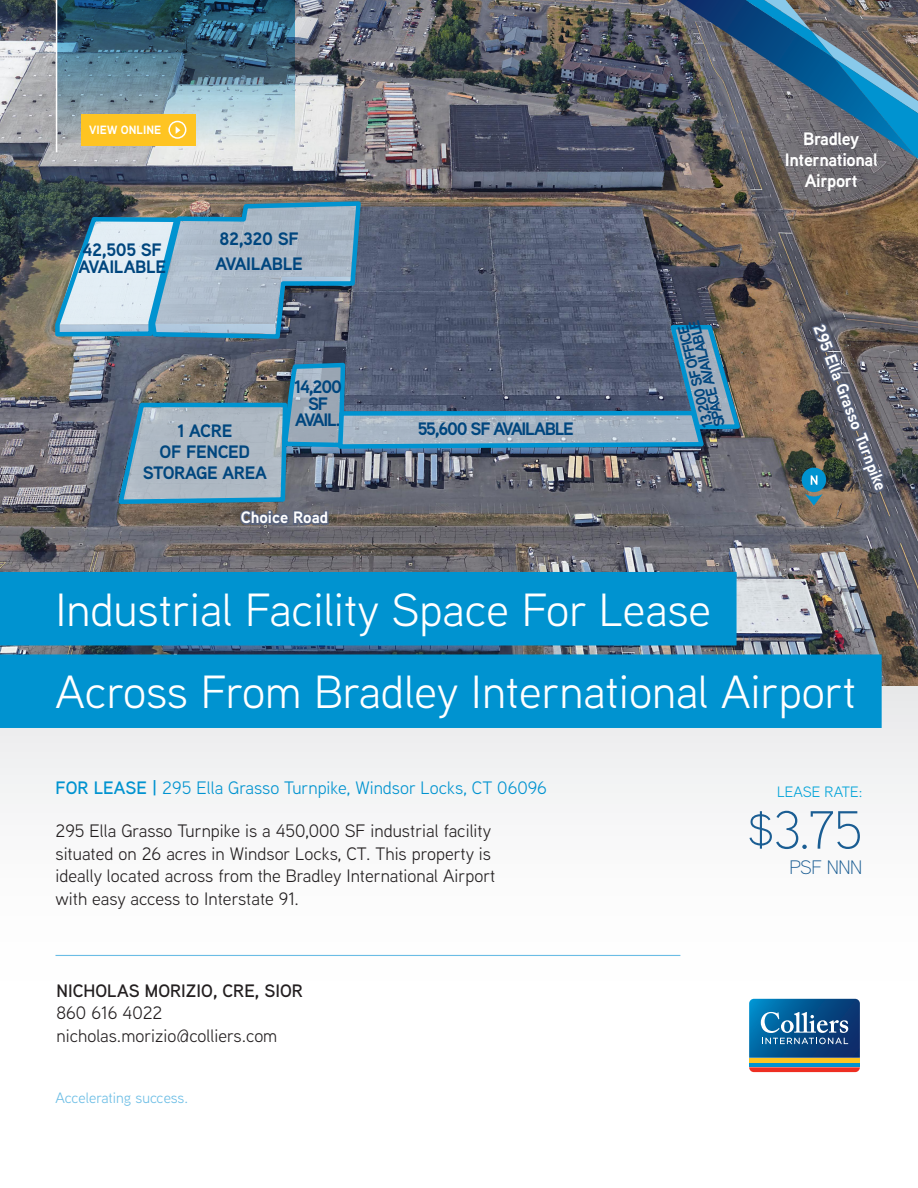
<style>
.page{position:relative;width:918px;height:1188px;background:#fff}
.page>*{position:absolute;margin:0;border:0;box-sizing:border-box;transform-origin:0 0}
.Price{font:300 53.7px "Aaux Next";color:#1a5d93}
.Headline{font:46.5px "Aaux Next";color:#fff}
.Price-2{font:300 19.5px "Aaux Next";letter-spacing:-.02em;color:#1a5d93}
.Body_Paragraph_-_11p{font:18px/22.5px "Aaux Next";color:#231f20}
.Price-3{font:700 18px/16.5px "Aaux Next";letter-spacing:-.02em;color:#00467e;text-align:center}
.Address{font:18px "Aaux Next";color:#0093d0}
.Contact_Info_copy{font:18px "Aaux Next";color:#231f20}
.Price-4{font:700 18px "Aaux Next";letter-spacing:-.02em;color:#fff}
.FirstName_LastName{font:600 18px "Aaux Next";color:#231f20}
.Price-5{font:700 18px "Aaux Next";letter-spacing:-.07em;color:#00467e}
.Address-2{font:700 16.5px "Aaux Next";color:#fff}
.Price-6{font:700 15px "Aaux Next";color:#00467e}
.t1{font:15px "Aaux Next";color:#6bbde5}
.t2{font:15px "Aaux Next";color:#00a3d9}
.t3{font:700 12px "Aaux Next";color:#fff}
.s1{font-weight:600}
</style>
<div class="page">
<img style="left:0;top:0;width:918px;height:687px">
<div style="left:0;top:687px;width:918px;height:501px;background:linear-gradient(to right,#fbfbfb,#fafbfb)"></div>
<hr style="left:56px;top:955px;width:624px;height:1px;background:#6bbde5">
<svg style="left:747px;top:997px;width:115px;height:77px;background:#4d7797"></svg>
<div style="left:0;top:572px;width:737px;height:73px;background:#0093d0"></div>
<div style="left:0;top:654px;width:882px;height:74px;background:#0093d0"></div>
<img style="left:53px;top:0;width:865px;height:528px">
<p class="t3" style="left:89px;top:121px;width:74px">VIEW ONLINE</p>
<p class="Price-3" style="left:83px;top:241px;width:81px">42,505 SF</p>
<p class="Price-3" style="left:79px;top:258px;width:89px">AVAILABLE</p>
<p class="Price-3" style="left:220px;top:230px;width:81px">82,320 SF</p>
<p class="Price-3" style="left:215px;top:255px;width:89px">AVAILABLE</p>
<p class="Price-3" style="left:177px;top:422px;width:57px">1 ACRE</p>
<p class="Price-3" style="left:160px;top:443px;width:92px">OF FENCED</p>
<p class="Price-3" style="left:143px;top:464px;width:125px">STORAGE AREA</p>
<p class="Price-3" style="left:294px;top:378px;width:49px">14,200<br>SF</p>
<p class="Price-3" style="left:295px;top:411px;width:47px">AVAIL.</p>
<p class="Address-2" style="left:241px;top:506px;width:89px">Choice Road</p>
<p class="Price-5" style="left:418px;top:416px;width:158px">55,600 SF AVAILABLE</p>
<p class="Price-6" style="left:710px;top:429px;width:111px;rotate:-104deg">SPACE AVAILABLE</p>
<p class="Price-6" style="left:698px;top:430px;width:106px;rotate:-104deg">13,200 SF OFFICE</p>
<p class="Price-4" style="left:803px;top:126px;width:58px">Bradley</p>
<p class="Price-4" style="left:785px;top:147px;width:94px">International</p>
<p class="Price-4" style="left:805px;top:168px;width:54px">Airport</p>
<p class="Address-2" style="left:829px;top:321px;width:178px;rotate:69deg">295 Ella Grasso Turnpike</p>
<p class="Headline" style="left:56px;top:579px;width:657px">Industrial Facility Space For Lease</p>
<p class="Headline" style="left:56px;top:661px;width:802px">Across From Bradley International Airport</p>
<p class="Address" style="left:56px;top:776px;width:493px"><span class="s1">FOR LEASE |</span> 295 Ella Grasso Turnpike, Windsor Locks, CT 06096</p>
<p class="Body_Paragraph_-_11p" style="left:56px;top:819px;width:441px">295 Ella Grasso Turnpike is a 450,000 SF industrial facility situated on 26 acres in Windsor Locks, CT. This property is ideally located across from the Bradley International Airport with easy access to Interstate 91.</p>
<p class="FirstName_LastName" style="left:57px;top:978px;width:248px">NICHOLAS MORIZIO, CRE, SIOR</p>
<p class="Contact_Info_copy" style="left:57px;top:1001px;width:107px">860 616 4022</p>
<p class="Contact_Info_copy" style="left:57px;top:1023px;width:222px">nicholas.morizio@colliers.com</p>
<p class="t1" style="left:56px;top:1088px;width:134px">Accelerating success.</p>
<p class="t2" style="left:777px;top:782px;width:87px">LEASE RATE:</p>
<p class="Price" style="left:747px;top:794px;width:117px">$3.75</p>
<p class="Price-2" style="left:789px;top:854px;width:75px">PSF NNN</p>
</div>
